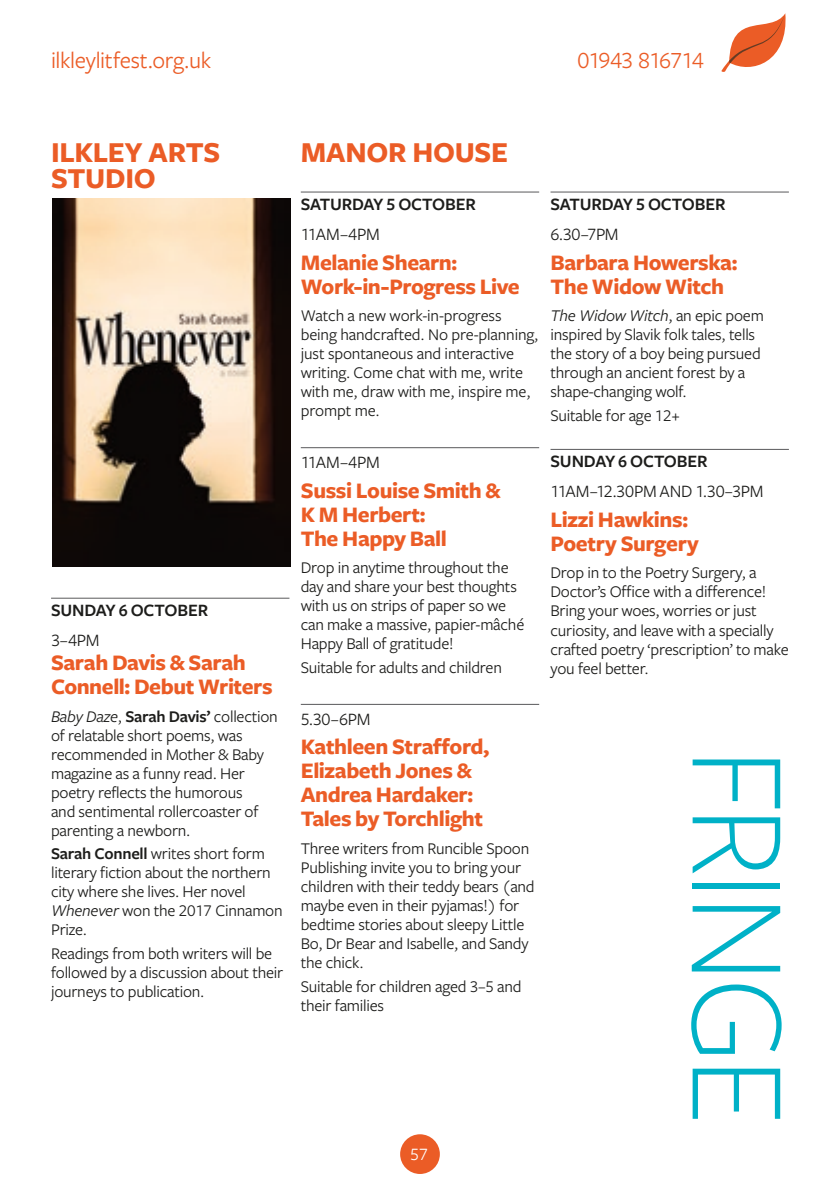
<style>
.page{position:relative;width:840px;height:1191px;background:#fff}
.page>*{position:absolute;margin:0;border:0;box-sizing:border-box;transform-origin:0 0}
.t1{font:300 140px "Freight Sans Pro";letter-spacing:-.04em;color:#00b1c7}
.t2{font:700 30px/26px "Freight Sans Pro";letter-spacing:-.01em;color:#eb5c26}
.t3{font:24px "Freight Sans Pro";letter-spacing:-.02em;color:#eb5c26}
.t4{font:24px "Freight Sans Pro";letter-spacing:-.05em;color:#eb5c26}
.t5{font:700 23px/24px "Freight Sans Pro";letter-spacing:-.02em;color:#eb5c26}
.t6{font:600 18px "Freight Sans Pro";letter-spacing:-.01em;color:#1d1d1b}
.t7{font:18px "Freight Sans Pro";letter-spacing:-.02em;color:#1d1d1b}
.t8{font:18px "Freight Sans Pro";color:#fff}
.t9{font:17px/19px "Freight Sans Pro";letter-spacing:-.015em;color:#1d1d1b}
.s1{font-style:italic}
.s2{font-weight:600}
</style>
<div class="page">
<hr style="left:51px;top:597px;width:238px;height:1px;background:#59595b">
<hr style="left:300px;top:191px;width:239px;height:1px;background:#59595b">
<hr style="left:300px;top:447px;width:239px;height:1px;background:#59595b">
<hr style="left:300px;top:704px;width:239px;height:1px;background:#59595b">
<hr style="left:550px;top:191px;width:238px;height:1px;background:#59595b">
<hr style="left:550px;top:449px;width:238px;height:1px;background:#59595b">
<img style="left:52px;top:199px;width:238px;height:368px">
<svg style="left:721px;top:13px;width:65px;height:59px"></svg>
<div style="left:400px;top:1134px;width:39px;height:40px;background:#eb5c26;border-radius:50%"></div>
<h3 class="t3" style="left:51px;top:44px;width:161px">ilkleylitfest.org.uk</h3>
<h3 class="t4" style="left:577px;top:44px;width:128px">01943 816714</h3>
<h2 class="t2" style="left:51px;top:138px;width:171px">ILKLEY ARTS<br>STUDIO</h2>
<p class="t6" style="left:51px;top:597px;width:158px">SUNDAY 6 OCTOBER</p>
<p class="t7" style="left:51px;top:628px;width:50px">3–4PM</p>
<h3 class="t5" style="left:51px;top:649px;width:223px">Sarah Davis &amp; Sarah<br>Connell: Debut Writers</h3>
<p class="t9" style="left:51px;top:706px;width:228px"><span class="s1">Baby Daze</span>, <span class="s2">Sarah Davis’</span> collection of relatable short poems, was recommended in Mother &amp; Baby magazine as a funny read. Her poetry reflects the humorous<br>and sentimental rollercoaster of parenting a newborn.</p>
<p class="t9" style="left:51px;top:843px;width:233px"><span class="s2">Sarah Connell</span> writes short form literary fiction about the northern city where she lives. Her novel<br><span class="s1">Whenever</span> won the 2017 Cinnamon<br>Prize.</p>
<p class="t9" style="left:51px;top:943px;width:233px">Readings from both writers will be followed by a discussion about their journeys to publication.</p>
<h2 class="t2" style="left:300px;top:138px;width:209px">MANOR HOUSE</h2>
<p class="t6" style="left:300px;top:191px;width:176px">SATURDAY 5 OCTOBER</p>
<p class="t7" style="left:300px;top:222px;width:80px">11AM–4PM</p>
<h3 class="t5" style="left:300px;top:249px;width:220px">Melanie Shearn:<br>Work-in-Progress Live</h3>
<p class="t9" style="left:300px;top:305px;width:239px">Watch a new work-in-progress being handcrafted. No pre-planning, just spontaneous and interactive writing. Come chat with me, write with me, draw with me, inspire me, prompt me.</p>
<p class="t7" style="left:300px;top:450px;width:80px">11AM–4PM</p>
<h3 class="t5" style="left:300px;top:477px;width:201px">Sussi Louise Smith &amp;<br>K M Herbert:<br>The Happy Ball</h3>
<p class="t9" style="left:300px;top:557px;width:225px">Drop in anytime throughout the day and share your best thoughts with us on strips of paper so we can make a massive, papier-mâché<br>Happy Ball of gratitude!</p>
<p class="t9" style="left:300px;top:657px;width:202px">Suitable for adults and children</p>
<p class="t6" style="left:550px;top:191px;width:176px">SATURDAY 5 OCTOBER</p>
<p class="t7" style="left:550px;top:222px;width:70px">6.30–7PM</p>
<h3 class="t5" style="left:550px;top:249px;width:188px">Barbara Howerska:<br>The Widow Witch</h3>
<p class="t9" style="left:550px;top:305px;width:215px"><span class="s1">The Widow Witch</span>, an epic poem inspired by Slavik folk tales, tells the story of a boy being pursued through an ancient forest by a shape-changing wolf.</p>
<p class="t9" style="left:550px;top:405px;width:131px">Suitable for age 12+</p>
<p class="t6" style="left:550px;top:449px;width:158px">SUNDAY 6 OCTOBER</p>
<p class="t7" style="left:550px;top:479px;width:214px">11AM–12.30PM AND 1.30–3PM</p>
<h3 class="t5" style="left:550px;top:506px;width:150px">Lizzi Hawkins:<br>Poetry Surgery</h3>
<p class="t9" style="left:550px;top:563px;width:239px">Drop in to the Poetry Surgery, a<br>Doctor’s Office with a difference!<br>Bring your woes, worries or just curiosity, and leave with a specially crafted poetry ‘prescription’ to make you feel better.</p>
<p class="t7" style="left:300px;top:707px;width:71px">5.30–6PM</p>
<h3 class="t5" style="left:300px;top:734px;width:190px">Kathleen Strafford,<br>Elizabeth Jones &amp;<br>Andrea Hardaker:<br>Tales by Torchlight</h3>
<p class="t9" style="left:300px;top:838px;width:235px">Three writers from Runcible Spoon<br>Publishing invite you to bring your children with their teddy bears (and maybe even in their pyjamas!) for bedtime stories about sleepy Little<br>Bo, Dr Bear and Isabelle, and Sandy the chick.</p>
<p class="t9" style="left:300px;top:975px;width:222px">Suitable for children aged 3–5 and their families</p>
<p class="t8" style="left:410px;top:1142px;width:19px">57</p>
<h1 class="t1" style="left:830px;top:748px;width:379px;rotate:90deg">FRINGE</h1>
</div>
